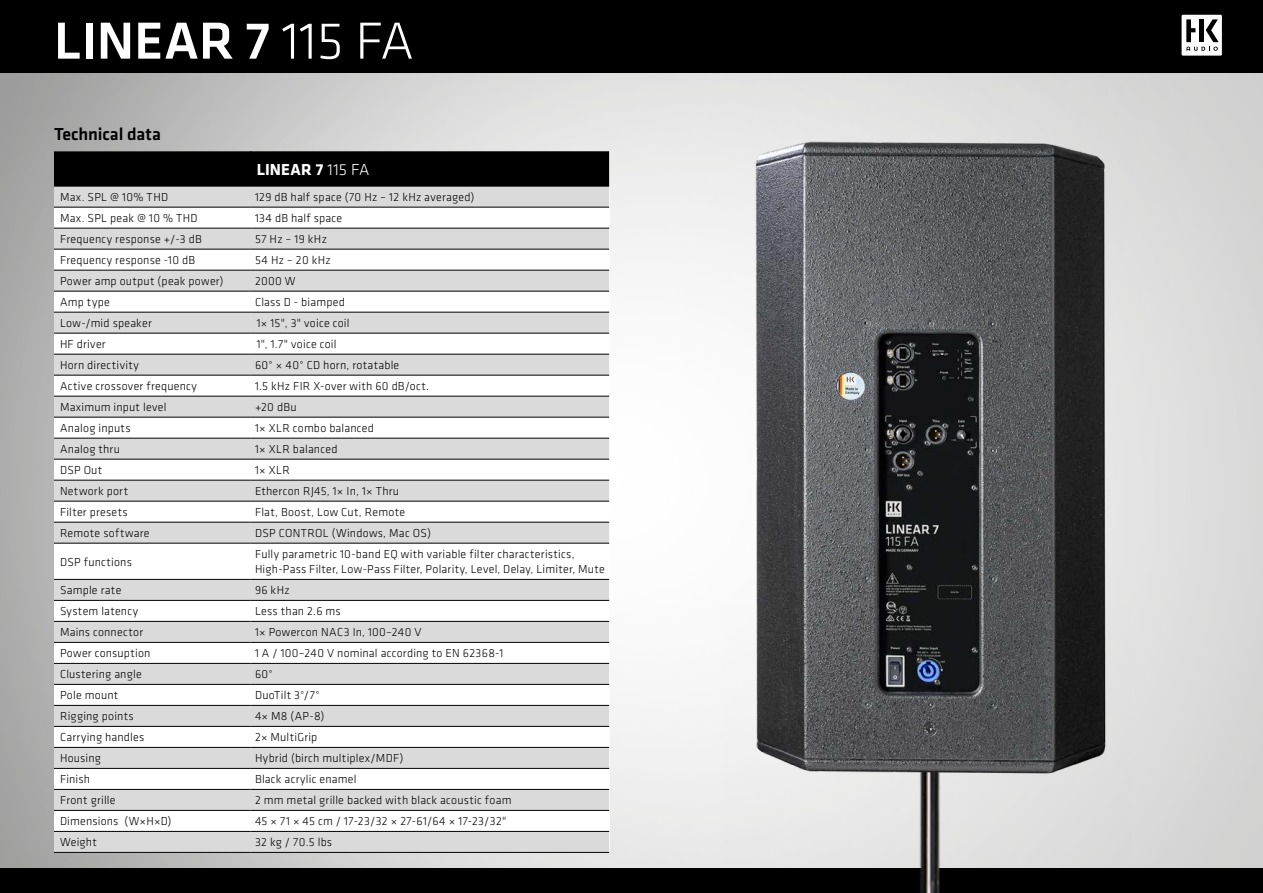
<style>
.page{position:relative;width:1263px;height:893px;background:#fff}
.page>*{position:absolute;margin:0;border:0;box-sizing:border-box;transform-origin:0 0}
.t1{font:500 54px "Klavika";color:#fff}
.t2{font:500 18px "Klavika";letter-spacing:-.01em;color:#000}
.t3{font:700 16.5px "Klavika";letter-spacing:.015em;color:#fff}
.t4{font:300 12px/15px "Klavika";letter-spacing:.02em;color:#000}
.s1{font-weight:300}
</style>
<div class="page">
<img style="left:0;top:72px;width:1263px;height:796px">
<div style="left:0;top:868px;width:1263px;height:25px;background:#000"></div>
<div style="left:0;top:0;width:1263px;height:72px;background:#000"></div>
<div style="left:1181px;top:15px;width:41px;height:41px;background:#fff"></div>
<svg style="left:1186px;top:19px;width:33px;height:32px"></svg>
<hr style="left:1199px;top:19px;width:4px;height:23px;background:#000">
<img style="left:722px;top:814px;width:410px;height:79px">
<img style="left:699px;top:111px;width:465px;height:703px">
<div style="left:54px;top:151px;width:555px;height:35px;background:#000"></div>
<svg style="left:54px;top:187px;width:555px;height:665px;fill:#dadada"></svg>
<svg style="left:251px;top:208px;width:358px;height:41px"></svg>
<svg style="left:54px;top:250px;width:555px;height:83px;fill:#dadada"></svg>
<svg style="left:54px;top:334px;width:555px;height:497px"></svg>
<hr style="left:250px;top:151px;width:1px;height:35px;background:#000">
<hr style="left:54px;top:186px;width:197px;height:1px;background:#000">
<hr style="left:251px;top:186px;width:358px;height:1px;background:#000">
<hr style="left:54px;top:207px;width:197px;height:1px;background:#000">
<hr style="left:251px;top:207px;width:358px;height:1px;background:#000">
<hr style="left:54px;top:228px;width:197px;height:1px;background:#000">
<hr style="left:251px;top:228px;width:358px;height:1px;background:#000">
<hr style="left:54px;top:249px;width:197px;height:1px;background:#000">
<hr style="left:251px;top:249px;width:358px;height:1px;background:#000">
<hr style="left:54px;top:270px;width:197px;height:1px;background:#000">
<hr style="left:251px;top:270px;width:358px;height:1px;background:#000">
<hr style="left:54px;top:291px;width:197px;height:1px;background:#000">
<hr style="left:251px;top:291px;width:358px;height:1px;background:#000">
<hr style="left:54px;top:312px;width:197px;height:1px;background:#000">
<hr style="left:251px;top:312px;width:358px;height:1px;background:#000">
<hr style="left:54px;top:333px;width:197px;height:1px;background:#000">
<hr style="left:251px;top:333px;width:358px;height:1px;background:#000">
<hr style="left:54px;top:354px;width:197px;height:1px;background:#000">
<hr style="left:251px;top:354px;width:358px;height:1px;background:#000">
<hr style="left:54px;top:375px;width:197px;height:1px;background:#000">
<hr style="left:251px;top:375px;width:358px;height:1px;background:#000">
<hr style="left:54px;top:396px;width:197px;height:1px;background:#000">
<hr style="left:251px;top:396px;width:358px;height:1px;background:#000">
<hr style="left:54px;top:417px;width:197px;height:1px;background:#000">
<hr style="left:251px;top:417px;width:358px;height:1px;background:#000">
<hr style="left:54px;top:438px;width:197px;height:1px;background:#000">
<hr style="left:251px;top:438px;width:358px;height:1px;background:#000">
<hr style="left:54px;top:459px;width:197px;height:1px;background:#000">
<hr style="left:251px;top:459px;width:358px;height:1px;background:#000">
<hr style="left:54px;top:480px;width:197px;height:1px;background:#000">
<hr style="left:251px;top:480px;width:358px;height:1px;background:#000">
<hr style="left:54px;top:501px;width:197px;height:1px;background:#000">
<hr style="left:251px;top:501px;width:358px;height:1px;background:#000">
<hr style="left:54px;top:522px;width:197px;height:1px;background:#000">
<hr style="left:251px;top:522px;width:358px;height:1px;background:#000">
<hr style="left:54px;top:543px;width:197px;height:1px;background:#000">
<hr style="left:251px;top:543px;width:358px;height:1px;background:#000">
<hr style="left:54px;top:579px;width:197px;height:1px;background:#000">
<hr style="left:251px;top:579px;width:358px;height:1px;background:#000">
<hr style="left:54px;top:600px;width:197px;height:1px;background:#000">
<hr style="left:251px;top:600px;width:358px;height:1px;background:#000">
<hr style="left:54px;top:621px;width:197px;height:1px;background:#000">
<hr style="left:251px;top:621px;width:358px;height:1px;background:#000">
<hr style="left:54px;top:642px;width:197px;height:1px;background:#000">
<hr style="left:251px;top:642px;width:358px;height:1px;background:#000">
<hr style="left:54px;top:663px;width:197px;height:1px;background:#000">
<hr style="left:251px;top:663px;width:358px;height:1px;background:#000">
<hr style="left:54px;top:684px;width:197px;height:1px;background:#000">
<hr style="left:251px;top:684px;width:358px;height:1px;background:#000">
<hr style="left:54px;top:705px;width:197px;height:1px;background:#000">
<hr style="left:251px;top:705px;width:358px;height:1px;background:#000">
<hr style="left:54px;top:726px;width:197px;height:1px;background:#000">
<hr style="left:251px;top:726px;width:358px;height:1px;background:#000">
<hr style="left:54px;top:747px;width:197px;height:1px;background:#000">
<hr style="left:251px;top:747px;width:358px;height:1px;background:#000">
<hr style="left:54px;top:768px;width:197px;height:1px;background:#000">
<hr style="left:251px;top:768px;width:358px;height:1px;background:#000">
<hr style="left:54px;top:789px;width:197px;height:1px;background:#000">
<hr style="left:251px;top:789px;width:358px;height:1px;background:#000">
<hr style="left:54px;top:810px;width:197px;height:1px;background:#000">
<hr style="left:251px;top:810px;width:358px;height:1px;background:#000">
<hr style="left:54px;top:831px;width:197px;height:1px;background:#000">
<hr style="left:251px;top:831px;width:358px;height:1px;background:#000">
<hr style="left:54px;top:852px;width:197px;height:1px;background:#000">
<hr style="left:251px;top:852px;width:358px;height:1px;background:#000">
<h1 class="t1" style="left:54px;top:4px;width:361px">LINEAR 7 <span class="s1">115 FA</span></h1>
<h2 class="t2" style="left:54px;top:122px;width:108px">Technical data</h2>
<h3 class="t3" style="left:257px;top:157px;width:114px">LINEAR 7 <span class="s1">115 FA</span></h3>
<p class="t4" style="left:60px;top:190px;width:110px">Max. SPL @ 10% THD</p>
<p class="t4" style="left:255px;top:190px;width:221px">129 dB half space (70 Hz – 12 kHz averaged)</p>
<p class="t4" style="left:60px;top:211px;width:139px">Max. SPL peak @ 10 % THD</p>
<p class="t4" style="left:255px;top:211px;width:89px">134 dB half space</p>
<p class="t4" style="left:60px;top:232px;width:143px">Frequency response +/-3 dB</p>
<p class="t4" style="left:255px;top:232px;width:73px">57 Hz – 19 kHz</p>
<p class="t4" style="left:60px;top:253px;width:137px">Frequency response -10 dB</p>
<p class="t4" style="left:255px;top:253px;width:77px">54 Hz – 20 kHz</p>
<p class="t4" style="left:60px;top:274px;width:165px">Power amp output (peak power)</p>
<p class="t4" style="left:255px;top:274px;width:42px">2000 W</p>
<p class="t4" style="left:60px;top:295px;width:51px">Amp type</p>
<p class="t4" style="left:255px;top:295px;width:91px">Class D - biamped</p>
<p class="t4" style="left:60px;top:316px;width:93px">Low-/mid speaker</p>
<p class="t4" style="left:257px;top:316px;width:94px">1× 15", 3" voice coil</p>
<p class="t4" style="left:60px;top:337px;width:47px">HF driver</p>
<p class="t4" style="left:257px;top:337px;width:81px">1", 1.7" voice coil</p>
<p class="t4" style="left:60px;top:358px;width:80px">Horn directivity</p>
<p class="t4" style="left:255px;top:358px;width:146px">60° × 40° CD horn, rotatable</p>
<p class="t4" style="left:60px;top:379px;width:138px">Active crossover frequency</p>
<p class="t4" style="left:255px;top:379px;width:176px">1.5 kHz FIR X-over with 60 dB/oct.</p>
<p class="t4" style="left:60px;top:400px;width:108px">Maximum input level</p>
<p class="t4" style="left:255px;top:400px;width:43px">+20 dBu</p>
<p class="t4" style="left:60px;top:421px;width:72px">Analog inputs</p>
<p class="t4" style="left:255px;top:421px;width:121px">1× XLR combo balanced</p>
<p class="t4" style="left:60px;top:442px;width:62px">Analog thru</p>
<p class="t4" style="left:255px;top:442px;width:84px">1× XLR balanced</p>
<p class="t4" style="left:60px;top:463px;width:44px">DSP Out</p>
<p class="t4" style="left:255px;top:463px;width:36px">1× XLR</p>
<p class="t4" style="left:60px;top:484px;width:70px">Network port</p>
<p class="t4" style="left:255px;top:484px;width:146px">Ethercon RJ45, 1× In, 1× Thru</p>
<p class="t4" style="left:60px;top:505px;width:69px">Filter presets</p>
<p class="t4" style="left:255px;top:505px;width:152px">Flat, Boost, Low Cut, Remote</p>
<p class="t4" style="left:60px;top:526px;width:91px">Remote software</p>
<p class="t4" style="left:255px;top:526px;width:177px">DSP CONTROL (Windows, Mac OS)</p>
<p class="t4" style="left:60px;top:554px;width:73px">DSP functions</p>
<p class="t4" style="left:255px;top:547px;width:351px">Fully parametric 10-band EQ with variable filter characteristics,<br>High-Pass Filter, Low-Pass Filter, Polarity, Level, Delay, Limiter, Mute</p>
<p class="t4" style="left:60px;top:583px;width:63px">Sample rate</p>
<p class="t4" style="left:255px;top:583px;width:36px">96 kHz</p>
<p class="t4" style="left:60px;top:604px;width:80px">System latency</p>
<p class="t4" style="left:255px;top:604px;width:87px">Less than 2.6 ms</p>
<p class="t4" style="left:60px;top:625px;width:85px">Mains connector</p>
<p class="t4" style="left:255px;top:625px;width:168px">1× Powercon NAC3 In, 100–240 V</p>
<p class="t4" style="left:60px;top:646px;width:92px">Power consuption</p>
<p class="t4" style="left:255px;top:646px;width:250px">1 A / 100–240 V nominal according to EN 62368-1</p>
<p class="t4" style="left:60px;top:667px;width:83px">Clustering angle</p>
<p class="t4" style="left:255px;top:667px;width:19px">60°</p>
<p class="t4" style="left:60px;top:688px;width:60px">Pole mount</p>
<p class="t4" style="left:255px;top:688px;width:66px">DuoTilt 3°/7°</p>
<p class="t4" style="left:60px;top:709px;width:75px">Rigging points</p>
<p class="t4" style="left:255px;top:709px;width:71px">4× M8 (AP-8)</p>
<p class="t4" style="left:60px;top:730px;width:86px">Carrying handles</p>
<p class="t4" style="left:255px;top:730px;width:64px">2× MultiGrip</p>
<p class="t4" style="left:60px;top:751px;width:42px">Housing</p>
<p class="t4" style="left:255px;top:751px;width:150px">Hybrid (birch multiplex/MDF)</p>
<p class="t4" style="left:60px;top:772px;width:32px">Finish</p>
<p class="t4" style="left:255px;top:772px;width:103px">Black acrylic enamel</p>
<p class="t4" style="left:60px;top:793px;width:57px">Front grille</p>
<p class="t4" style="left:255px;top:793px;width:258px">2 mm metal grille backed with black acoustic foam</p>
<p class="t4" style="left:60px;top:814px;width:113px">Dimensions (W×H×D)</p>
<p class="t4" style="left:255px;top:814px;width:253px">45 × 71 × 45 cm / 17-23/32 × 27-61/64 × 17-23/32"</p>
<p class="t4" style="left:60px;top:835px;width:38px">Weight</p>
<p class="t4" style="left:255px;top:835px;width:79px">32 kg / 70.5 lbs</p>
</div>
